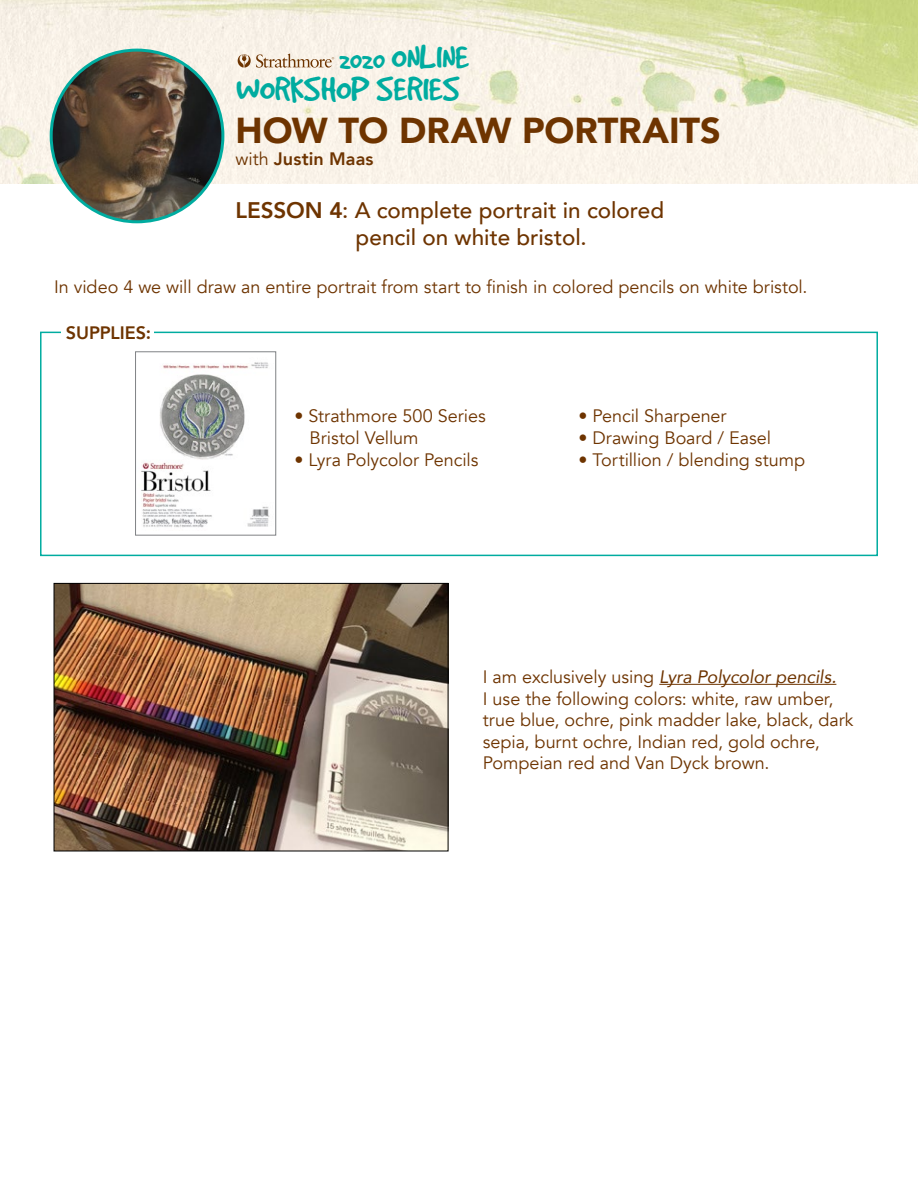
<style>
.page{position:relative;width:918px;height:1188px;background:#fff}
.page>*{position:absolute;margin:0;border:0;box-sizing:border-box;transform-origin:0 0}
.t1{font:38.25px/32px "Good Dog";color:#00aca0;text-align:right}
.t2{font:900 36px "Avenir";letter-spacing:-.005em;color:#6e3400}
.t3{font:500 22.5px/27px "Avenir";color:#6e3400}
.t4{font:18px/21.6px "Avenir";letter-spacing:-.005em;color:#6e3400}
.t5{font:800 18px "Avenir";color:#6e3400}
.s1{font-size:27.9px}
.s2{font-weight:400}
.s3{font-weight:800}
.s4{font-style:italic}
</style>
<div class="page">
<hr style="left:659px;top:684px;width:177px;height:1px;background:#6e3400">
<img style="left:56px;top:585px;width:390px;height:264px">
<div style="left:54px;top:583px;width:394px;height:268px;border:1px solid #000"></div>
<div style="left:40px;top:332px;width:838px;height:224px;border:2px solid #00aca0"></div>
<div style="left:61px;top:324px;width:93px;height:21px;background:#fff"></div>
<img style="left:141px;top:362px;width:128px;height:166px">
<div style="left:135px;top:352px;width:141px;height:183px;border:1px solid #808285"></div>
<img style="left:0;top:0;width:918px;height:184px">
<svg style="left:238px;top:54px;width:96px;height:14px"></svg>
<img style="left:51px;top:50px;width:172px;height:172px;border-radius:86px">
<h1 class="t1" style="left:236px;top:40px;width:234px"><span class="s1">2020</span> ONLINE<br>WORKSHOP SERIES</h1>
<h2 class="t2" style="left:236px;top:100px;width:487px">HOW TO DRAW PORTRAITS</h2>
<p class="t5" style="left:236px;top:145px;width:139px"><span class="s2">with</span> Justin Maas</p>
<p class="t3" style="left:356px;top:195px;width:310px;text-indent:-120px"><span class="s3">LESSON 4</span>: A complete portrait in colored pencil on white bristol.</p>
<p class="t4" style="left:54px;top:277px;width:755px">In video 4 we will draw an entire portrait from start to finish in colored pencils on white bristol.</p>
<p class="t5" style="left:66px;top:318px;width:87px">SUPPLIES:</p>
<p class="t4" style="left:310px;top:406px;width:178px;text-indent:-15px">• Strathmore 500 Series<br>Bristol Vellum</p>
<p class="t4" style="left:295px;top:449px;width:185px">• Lyra Polycolor Pencils</p>
<p class="t4" style="left:579px;top:406px;width:150px">• Pencil Sharpener</p>
<p class="t4" style="left:579px;top:427px;width:194px">• Drawing Board / Easel</p>
<p class="t4" style="left:579px;top:449px;width:228px">• Tortillion / blending stump</p>
<p class="t4" style="left:483px;top:666px;width:372px">I am exclusively using <span class="s4">Lyra Polycolor pencils.<br></span>I use the following colors: white, raw umber, true blue, ochre, pink madder lake, black, dark sepia, burnt ochre, Indian red, gold ochre, Pompeian red and Van Dyck brown.</p>
</div>
